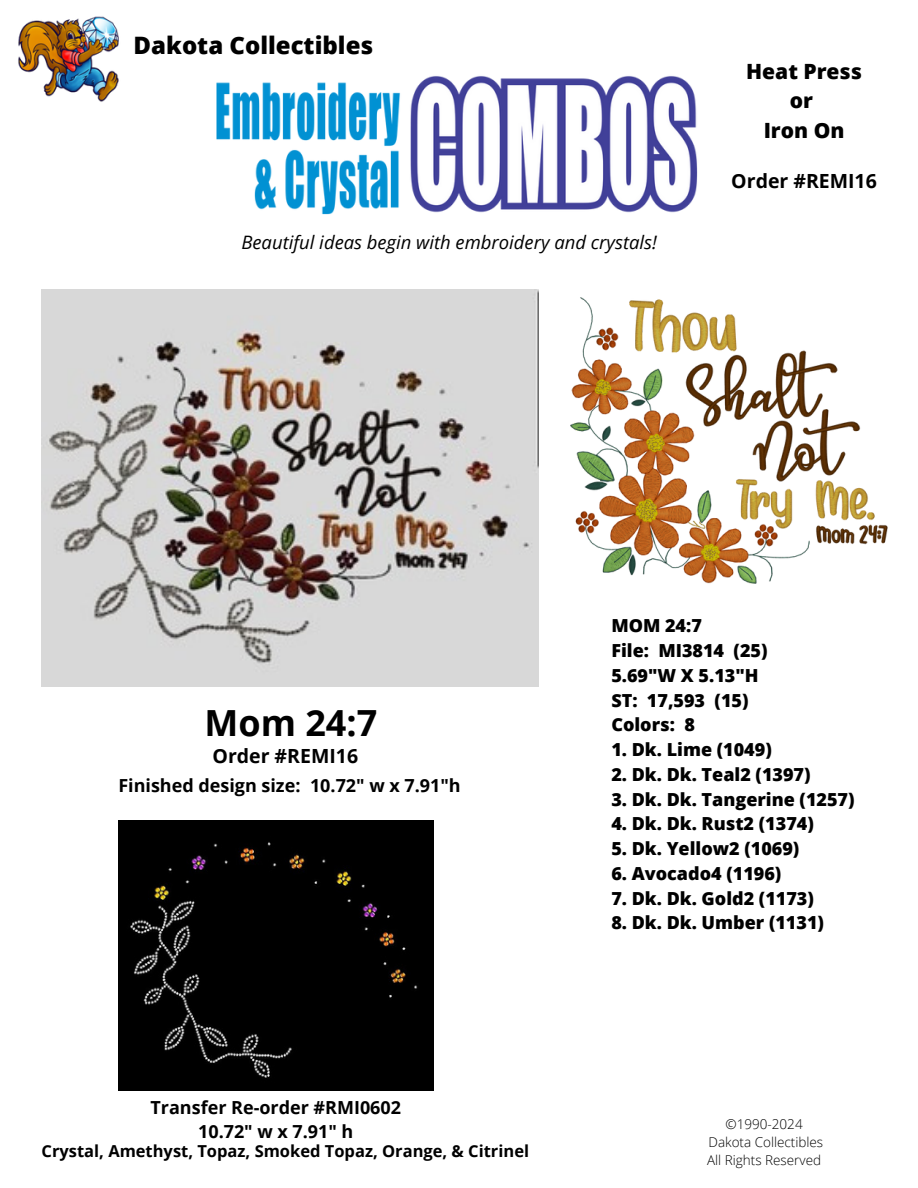
<style>
.page{position:relative;width:918px;height:1188px;background:#fff}
.page>*{position:absolute;margin:0;border:0;box-sizing:border-box;transform-origin:0 0}
.t1{font:700 36px "Open Sans";color:#000}
.t2{font:800 24px "Open Sans";color:#000}
.t3{font:800 21px/29.2px "Open Sans";color:#000;text-align:center}
.t4{font:700 19.5px "Open Sans";color:#000}
.t5{font:italic 18.45px "Open Sans";color:#000}
.t6{font:800 18px/24.8px "Open Sans";color:#000}
.t7{font:700 18px/24.8px "Open Sans";color:#000;text-align:center}
.t8{font:700 16.5px "Open Sans";color:#000}
.t9{font:300 13.5px "Open Sans";color:#000}
</style>
<div class="page">
<img style="left:18px;top:16px;width:101px;height:86px">
<img style="left:216px;top:76px;width:482px;height:139px">
<img style="left:42px;top:289px;width:496px;height:397px">
<img style="left:570px;top:297px;width:318px;height:287px">
<div style="left:118px;top:820px;width:315px;height:270px;background:#000"></div>
<p class="t2" style="left:134px;top:29px;width:241px">Dakota Collectibles</p>
<h3 class="t5" style="left:241px;top:229px;width:417px">Beautiful ideas begin with embroidery and crystals!</h3>
<h1 class="t3" style="left:746px;top:56px;width:117px">Heat Press or<br>Iron On</h1>
<p class="t4" style="left:731px;top:167px;width:147px">Order #REMI16</p>
<h4 class="t1" style="left:205px;top:697px;width:174px">Mom 24:7</h4>
<p class="t4" style="left:213px;top:742px;width:147px">Order #REMI16</p>
<p class="t7" style="left:118px;top:772px;width:344px">Finished design size: 10.72" w x 7.91"h</p>
<h3 class="t7" style="left:151px;top:1094px;width:252px">Transfer Re-order #RMI0602<br>10.72" w x 7.91" h</h3>
<h6 class="t8" style="left:42px;top:1140px;width:489px">Crystal, Amethyst, Topaz, Smoked Topaz, Orange, &amp; Citrinel</h6>
<p class="t6" style="left:611px;top:613px;width:158px">MOM 24:7<br>File: MI3814 (25)<br>5.69"W X 5.13"H<br>ST: 17,593 (15)<br>Colors: 8</p>
<p class="t6" style="left:611px;top:737px;width:162px">1. Dk. Lime (1049)</p>
<p class="t6" style="left:611px;top:761px;width:201px">2. Dk. Dk. Teal2 (1397)</p>
<p class="t6" style="left:611px;top:786px;width:245px">3. Dk. Dk. Tangerine (1257)</p>
<p class="t6" style="left:611px;top:811px;width:204px">4. Dk. Dk. Rust2 (1374)</p>
<p class="t6" style="left:611px;top:836px;width:190px">5. Dk. Yellow2 (1069)</p>
<p class="t6" style="left:611px;top:860px;width:172px">6. Avocado4 (1196)</p>
<p class="t6" style="left:611px;top:885px;width:204px">7. Dk. Dk. Gold2 (1173)</p>
<p class="t6" style="left:611px;top:910px;width:214px">8. Dk. Dk. Umber (1131)</p>
<p class="t9" style="left:726px;top:1114px;width:79px">©1990-2024</p>
<h4 class="t9" style="left:709px;top:1132px;width:116px">Dakota Collectibles</h4>
<p class="t9" style="left:707px;top:1150px;width:116px">All Rights Reserved</p>
</div>
